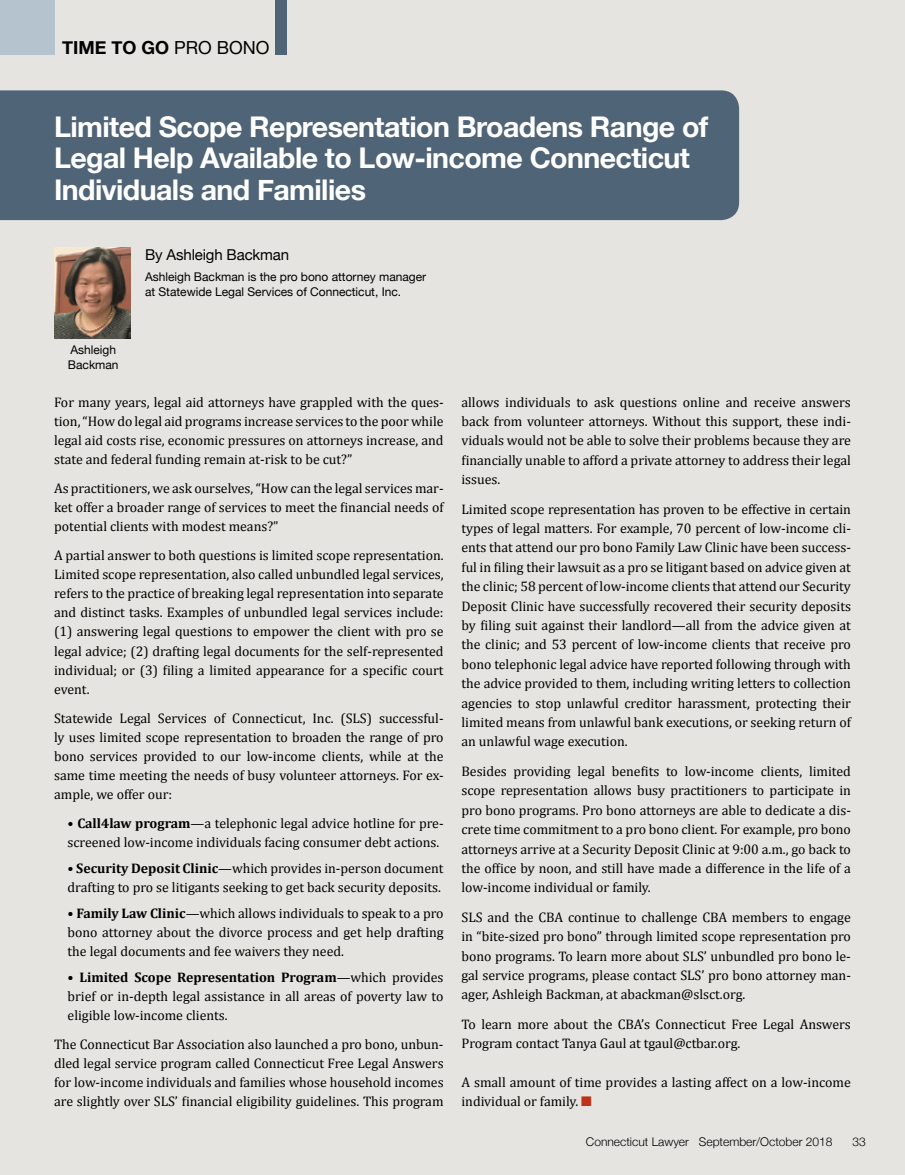
<style>
.page{position:relative;width:905px;height:1175px;background:#fff}
.page>*{position:absolute;margin:0;border:0;box-sizing:border-box;transform-origin:0 0}
.t1{font:700 28.5px/31.5px "Helvetica Neue";letter-spacing:-.02em;color:#fff}
.t2{font:700 18px "Helvetica Neue";color:#000}
.t3{font:15px "Helvetica Neue";letter-spacing:-.01em;color:#000}
.t4{font:13.8px/19.4px "Cambria";color:#000;text-align:justify}
.t5{font:12px/14.4px "Helvetica Neue";color:#000}
.t6{font:300 12px "Helvetica Neue";color:#000}
.s1{font-weight:400}
.s2{font-weight:700}
.s3{color:#c0311a}
</style>
<div class="page">
<div style="left:0;top:0;width:904px;height:1174px;background:#e6e4e0"></div>
<div style="left:0;top:90px;width:739px;height:130px;background:#4f6476"></div>
<div style="left:0;top:0;width:54px;height:54px;background:#b4c3cd"></div>
<div style="left:275px;top:0;width:12px;height:54px;background:#4f6476"></div>
<img style="left:54px;top:247px;width:76px;height:91px">
<h2 class="t2" style="left:62px;top:33px;width:209px">TIME TO GO <span class="s1">PRO BONO</span></h2>
<h1 class="t1" style="left:54px;top:112px;width:656px">Limited Scope Representation Broadens Range of<br>Legal Help Available to Low-income Connecticut<br>Individuals and Families</h1>
<p class="t3" style="left:145px;top:244px;width:145px">By Ashleigh Backman</p>
<p class="t5" style="left:145px;top:270px;width:282px;line-height:15px">Ashleigh Backman is the pro bono attorney manager at Statewide Legal Services of Connecticut, Inc.</p>
<p class="t5" style="left:68px;top:343px;width:52px">Ashleigh<br>Backman</p>
<p class="t4" style="left:54px;top:392px;width:391px">For many years, legal aid attorneys have grappled with the ques&shy;tion, “How do legal aid programs increase services to the poor while legal aid costs rise, economic pressures on attorneys increase, and state and federal funding remain at-risk to be cut?”</p>
<p class="t4" style="left:54px;top:478px;width:391px">As practitioners, we ask ourselves, “How can the legal services mar&shy;ket offer a broader range of services to meet the financial needs of potential clients with modest means?”</p>
<p class="t4" style="left:54px;top:545px;width:391px">A partial answer to both questions is limited scope representation.<br>Limited scope representation, also called unbundled legal services, refers to the practice of breaking legal representation into separate and distinct tasks. Examples of unbundled legal services include: (1) answering legal questions to empower the client with pro se legal advice; (2) drafting legal documents for the self-represented individual; or (3) filing a limited appearance for a specific court event.</p>
<p class="t4" style="left:54px;top:708px;width:391px">Statewide Legal Services of Connecticut, Inc. (SLS) successful&shy;ly uses limited scope representation to broaden the range of pro bono services provided to our low-income clients, while at the same time meeting the needs of busy volunteer attorneys. For ex&shy;ample, we offer our:</p>
<p class="t4" style="left:68px;top:813px;width:377px"><span class="s2">• Call4law program</span>—a telephonic legal advice hotline for pre&shy;screened low-income individuals facing consumer debt actions.</p>
<p class="t4" style="left:68px;top:858px;width:377px"><span class="s2">• Security Deposit Clinic</span>—which provides in-person document drafting to pro se litigants seeking to get back security deposits.</p>
<p class="t4" style="left:68px;top:903px;width:377px"><span class="s2">• Family Law Clinic</span>—which allows individuals to speak to a pro bono attorney about the divorce process and get help drafting the legal documents and fee waivers they need.</p>
<p class="t4" style="left:68px;top:967px;width:377px"><span class="s2">• Limited Scope Representation Program</span>—which provides brief or in-depth legal assistance in all areas of poverty law to eligible low-income clients.</p>
<p class="t4" style="left:54px;top:1034px;width:391px">The Connecticut Bar Association also launched a pro bono, unbun&shy;dled legal service program called Connecticut Free Legal Answers for low-income individuals and families whose household incomes are slightly over SLS’ financial eligibility guidelines. This program</p>
<p class="t4" style="left:461px;top:392px;width:391px">allows individuals to ask questions online and receive answers back from volunteer attorneys. Without this support, these indi&shy;viduals would not be able to solve their problems because they are financially unable to afford a private attorney to address their legal issues.</p>
<p class="t4" style="left:461px;top:499px;width:391px">Limited scope representation has proven to be effective in certain types of legal matters. For example, 70 percent of low-income cli&shy;ents that attend our pro bono Family Law Clinic have been success&shy;ful in filing their lawsuit as a pro se litigant based on advice given at the clinic; 58 percent of low-income clients that attend our Security Deposit Clinic have successfully recovered their security deposits by filing suit against their landlord—all from the advice given at the clinic; and 53 percent of low-income clients that receive pro bono telephonic legal advice have reported following through with the advice provided to them, including writing letters to collection agencies to stop unlawful creditor harassment, protecting their limited means from unlawful bank executions, or seeking return of an unlawful wage execution.</p>
<p class="t4" style="left:461px;top:761px;width:391px">Besides providing legal benefits to low-income clients, limited scope representation allows busy practitioners to participate in pro bono programs. Pro bono attorneys are able to dedicate a dis&shy;crete time commitment to a pro bono client. For example, pro bono attorneys arrive at a Security Deposit Clinic at 9:00 a.m., go back to the office by noon, and still have made a difference in the life of a low-income individual or family.</p>
<p class="t4" style="left:461px;top:907px;width:391px">SLS and the CBA continue to challenge CBA members to engage in “bite-sized pro bono” through limited scope representation pro bono programs. To learn more about SLS’ unbundled pro bono le&shy;gal service programs, please contact SLS’ pro bono attorney man&shy;ager, Ashleigh Backman, at abackman@slsct.org.</p>
<p class="t4" style="left:461px;top:1014px;width:391px">To learn more about the CBA’s Connecticut Free Legal Answers<br>Program contact Tanya Gaul at tgaul@ctbar.org.</p>
<p class="t4" style="left:461px;top:1072px;width:391px">A small amount of time provides a lasting affect on a low-income individual or family. <span class="s3">■</span></p>
<p class="t6" style="left:586px;top:1132px;width:248px">Connecticut Lawyer September/October 2018</p>
<p class="t6" style="left:852px;top:1132px;width:15px">33</p>
</div>
